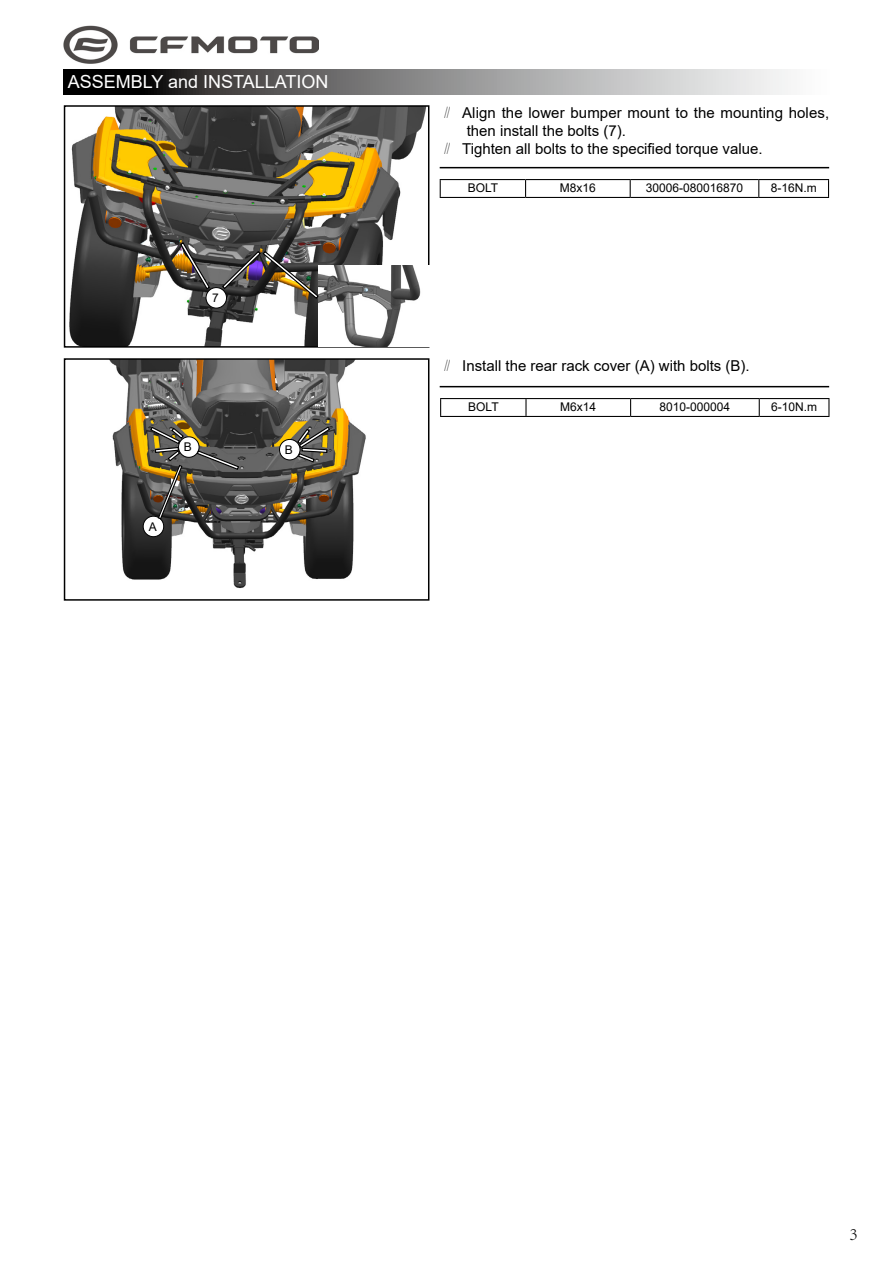
<style>
.page{position:relative;width:893px;height:1263px;background:#fff}
.page>*{position:absolute;margin:0;border:0;box-sizing:border-box;transform-origin:0 0}
.t1{font:18px "Arial";color:#fff}
.t2{font:300 18px "Adobe Song Std";color:#000}
.t3{font:15px "Arial";color:#000}
.t4{font:12px "Arial";color:#000}
.s1{font-family:"Adobe Song Std";font-weight:300}
</style>
<div class="page">
<img style="left:69px;top:108px;width:357px;height:237px">
<div style="left:64px;top:105px;width:365px;height:243px;border:2px solid #000"></div>
<img style="left:110px;top:361px;width:256px;height:227px">
<div style="left:64px;top:358px;width:365px;height:243px;border:2px solid #000"></div>
<div style="left:143px;top:516px;width:21px;height:21px;background:#fff;border-radius:50%"></div>
<div style="left:143px;top:516px;width:21px;height:21px;border:1px solid #000;border-radius:50%"></div>
<div style="left:206px;top:288px;width:21px;height:20px;background:#fff;border-radius:50%"></div>
<div style="left:206px;top:287px;width:21px;height:21px;border:1px solid #000;border-radius:50%"></div>
<svg style="left:64px;top:69px;width:724px;height:26px;background:#818181"></svg>
<div style="left:179px;top:437px;width:20px;height:20px;background:#fff;border-radius:50%"></div>
<div style="left:178px;top:436px;width:21px;height:22px;border:1px solid #000;border-radius:50%"></div>
<svg style="left:179px;top:241px;width:32px;height:49px;background:#696052"></svg>
<div style="left:279px;top:439px;width:21px;height:21px;background:#fff;border-radius:50%"></div>
<div style="left:279px;top:439px;width:21px;height:21px;border:1px solid #000;border-radius:50%"></div>
<svg style="left:296px;top:426px;width:35px;height:37px"></svg>
<svg style="left:149px;top:426px;width:36px;height:94px;background:#696251"></svg>
<svg style="left:196px;top:449px;width:44px;height:22px"></svg>
<hr style="left:440px;top:167px;width:389px;height:1px;background:#000">
<hr style="left:440px;top:386px;width:389px;height:1px;background:#000">
<hr style="left:440px;top:179px;width:86px;height:1px;background:#000">
<svg style="left:440px;top:180px;width:1px;height:17px"></svg>
<hr style="left:526px;top:179px;width:104px;height:1px;background:#000">
<svg style="left:525px;top:180px;width:1px;height:17px"></svg>
<hr style="left:630px;top:179px;width:129px;height:1px;background:#000">
<svg style="left:630px;top:180px;width:1px;height:17px"></svg>
<hr style="left:759px;top:179px;width:70px;height:1px;background:#000">
<svg style="left:758px;top:180px;width:1px;height:17px"></svg>
<svg style="left:828px;top:180px;width:1px;height:17px"></svg>
<hr style="left:440px;top:197px;width:86px;height:1px;background:#000">
<hr style="left:526px;top:197px;width:104px;height:1px;background:#000">
<hr style="left:630px;top:197px;width:129px;height:1px;background:#000">
<hr style="left:759px;top:197px;width:70px;height:1px;background:#000">
<hr style="left:440px;top:398px;width:86px;height:1px;background:#000">
<svg style="left:440px;top:399px;width:1px;height:17px"></svg>
<hr style="left:526px;top:398px;width:105px;height:1px;background:#000">
<svg style="left:525px;top:399px;width:2px;height:17px"></svg>
<hr style="left:631px;top:398px;width:128px;height:1px;background:#000">
<svg style="left:630px;top:399px;width:1px;height:17px"></svg>
<hr style="left:759px;top:398px;width:70px;height:1px;background:#000">
<svg style="left:759px;top:399px;width:1px;height:17px"></svg>
<svg style="left:828px;top:399px;width:1px;height:17px"></svg>
<hr style="left:440px;top:416px;width:86px;height:1px;background:#000">
<hr style="left:526px;top:416px;width:105px;height:1px;background:#000">
<hr style="left:631px;top:416px;width:128px;height:1px;background:#000">
<hr style="left:759px;top:416px;width:70px;height:1px;background:#000">
<img style="left:319px;top:266px;width:110px;height:80px">
<svg style="left:221px;top:250px;width:99px;height:50px;background:#696362"></svg>
<img style="left:63px;top:26px;width:256px;height:38px">
<p class="t1" style="left:68px;top:70px;width:262px">ASSEMBLY and INSTALLATION</p>
<p class="t4" style="left:212px;top:290px;width:8px">7</p>
<p class="t4" style="left:149px;top:518px;width:10px">A</p>
<p class="t4" style="left:184px;top:439px;width:10px">B</p>
<p class="t4" style="left:285px;top:441px;width:10px">B</p>
<p class="t3" style="left:440px;top:103px;width:391px"><span class="s1">∥</span> Align the lower bumper mount to the mounting holes,</p>
<p class="t3" style="left:467px;top:121px;width:161px">then install the bolts (7).</p>
<p class="t3" style="left:440px;top:139px;width:324px"><span class="s1">∥</span> Tighten all bolts to the specified torque value.</p>
<p class="t4" style="left:468px;top:179px;width:32px">BOLT</p>
<p class="t4" style="left:560px;top:179px;width:38px">M8x16</p>
<p class="t4" style="left:646px;top:179px;width:99px">30006-080016870</p>
<p class="t4" style="left:771px;top:179px;width:48px">8-16N.m</p>
<p class="t3" style="left:440px;top:356px;width:312px"><span class="s1">∥</span> Install the rear rack cover (A) with bolts (B).</p>
<p class="t4" style="left:468px;top:398px;width:32px">BOLT</p>
<p class="t4" style="left:560px;top:398px;width:38px">M6x14</p>
<p class="t4" style="left:660px;top:398px;width:72px">8010-000004</p>
<p class="t4" style="left:771px;top:398px;width:48px">6-10N.m</p>
<p class="t2" style="left:849px;top:1223px;width:10px">3</p>
</div>
